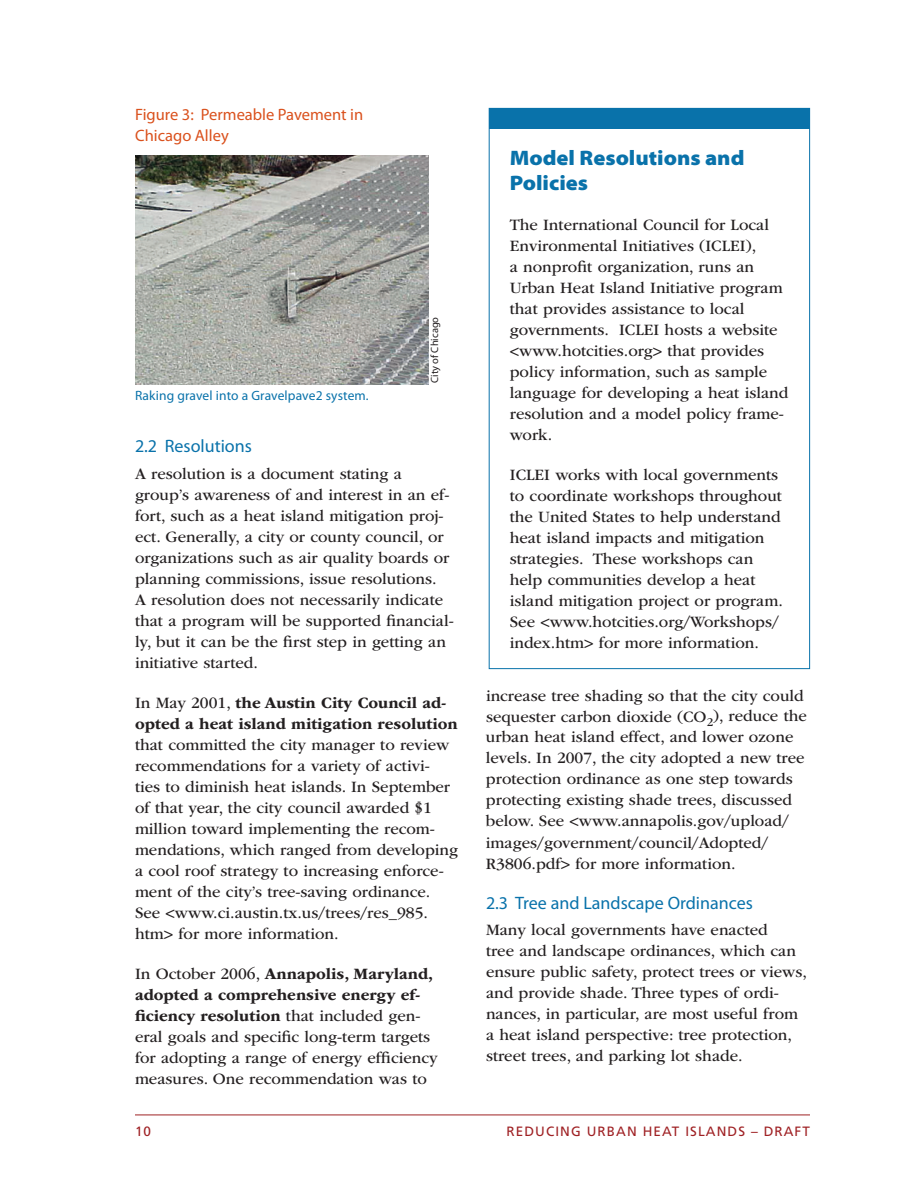
<style>
.page{position:relative;width:918px;height:1188px;background:#fff}
.page>*{position:absolute;margin:0;border:0;box-sizing:border-box;transform-origin:0 0}
.t1{font:900 semi-expanded 21px/25.2px "Myriad Pro";color:#0972aa}
.t2{font:18px "Myriad Pro";color:#0972aa}
.t3{font:16.5px/21px "ITC Garamond Std";color:#231f20}
.t4{font:700 16.5px/21px "ITC Garamond Std";color:#231f20}
.t5{font:16.5px/21px "Myriad Pro";color:#da511d}
.t6{font:13.5px "Myriad Pro";letter-spacing:.01em;color:#0972aa}
.t7{font:13.5px "Frutiger LT Std";letter-spacing:.08em;color:#9f2124}
.t8{font:10.5px "Myriad Pro";color:#231f20}
.s1{font-weight:400}
.s2{font-weight:700}
</style>
<div class="page">
<hr style="left:135px;top:1115px;width:675px;height:1px;background:#9f2124">
<img style="left:136px;top:155px;width:292px;height:229px">
<div style="left:489px;top:108px;width:321px;height:20px;background:#0972aa"></div>
<p class="t5" style="left:135px;top:105px;width:230px">Figure 3: Permeable Pavement in<br>Chicago Alley</p>
<p class="t6" style="left:135px;top:388px;width:235px">Raking gravel into a Gravelpave2 system.</p>
<p class="t8" style="left:429px;top:383px;width:68px;rotate:-90deg">City of Chicago</p>
<h4 class="t2" style="left:135px;top:436px;width:118px">2.2 Resolutions</h4>
<p class="t3" style="left:135px;top:463px;width:320px">A resolution is a document stating a group’s awareness of and interest in an ef&shy;fort, such as a heat island mitigation proj&shy;ect. Generally, a city or county council, or organizations such as air quality boards or planning commissions, issue resolutions.<br>A resolution does not necessarily indicate that a program will be supported financial&shy;ly, but it can be the first step in getting an initiative started.</p>
<p class="t4" style="left:135px;top:692px;width:324px"><span class="s1">In May 2001,</span> the Austin City Council ad&shy;opted a heat island mitigation resolution</p>
<p class="t3" style="left:135px;top:734px;width:325px">that committed the city manager to review recommendations for a variety of activi&shy;ties to diminish heat islands. In September of that year, the city council awarded $1 million toward implementing the recom&shy;mendations, which ranged from developing a cool roof strategy to increasing enforce&shy;ment of the city’s tree-saving ordinance.<br>See &lt;www.ci.austin.tx.us/trees/res_985. htm&gt; for more information.</p>
<p class="t3" style="left:135px;top:963px;width:304px">In October 2006, <span class="s2">Annapolis, Maryland, adopted a comprehensive energy ef&shy;ficiency resolution</span> that included gen&shy;eral goals and specific long-term targets for adopting a range of energy efficiency measures. One recommendation was to</p>
<h3 class="t1" style="left:510px;top:146px;width:236px">Model Resolutions and<br>Policies</h3>
<p class="t3" style="left:510px;top:215px;width:280px">The International Council for Local Environmental Initiatives (ICLEI),<br>a nonprofit organization, runs an Urban Heat Island Initiative program that provides assistance to local governments. ICLEI hosts a website &lt;www.hotcities.org&gt; that provides policy information, such as sample language for developing a heat island resolution and a model policy frame&shy;work.</p>
<p class="t3" style="left:510px;top:465px;width:275px">ICLEI works with local governments to coordinate workshops throughout the United States to help understand heat island impacts and mitigation strategies. These workshops can help communities develop a heat island mitigation project or program.<br>See &lt;www.hotcities.org/Workshops/ index.htm&gt; for more information.</p>
<p class="t3" style="left:486px;top:685px;width:322px">increase tree shading so that the city could sequester carbon dioxide (CO<sub>2</sub>), reduce the urban heat island effect, and lower ozone levels. In 2007, the city adopted a new tree protection ordinance as one step towards protecting existing shade trees, discussed below. See &lt;www.annapolis.gov/upload/ images/government/council/Adopted/ R3806.pdf&gt; for more information.</p>
<h4 class="t2" style="left:486px;top:893px;width:268px">2.3 Tree and Landscape Ordinances</h4>
<p class="t3" style="left:486px;top:920px;width:322px">Many local governments have enacted<br>tree and landscape ordinances, which can ensure public safety, protect trees or views, and provide shade. Three types of ordi&shy;nances, in particular, are most useful from a heat island perspective: tree protection, street trees, and parking lot shade.</p>
<p class="t7" style="left:135px;top:1123px;width:18px">10</p>
<p class="t7" style="left:507px;top:1123px;width:305px">REDUCING URBAN HEAT ISLANDS – DRAFT</p>
</div>
